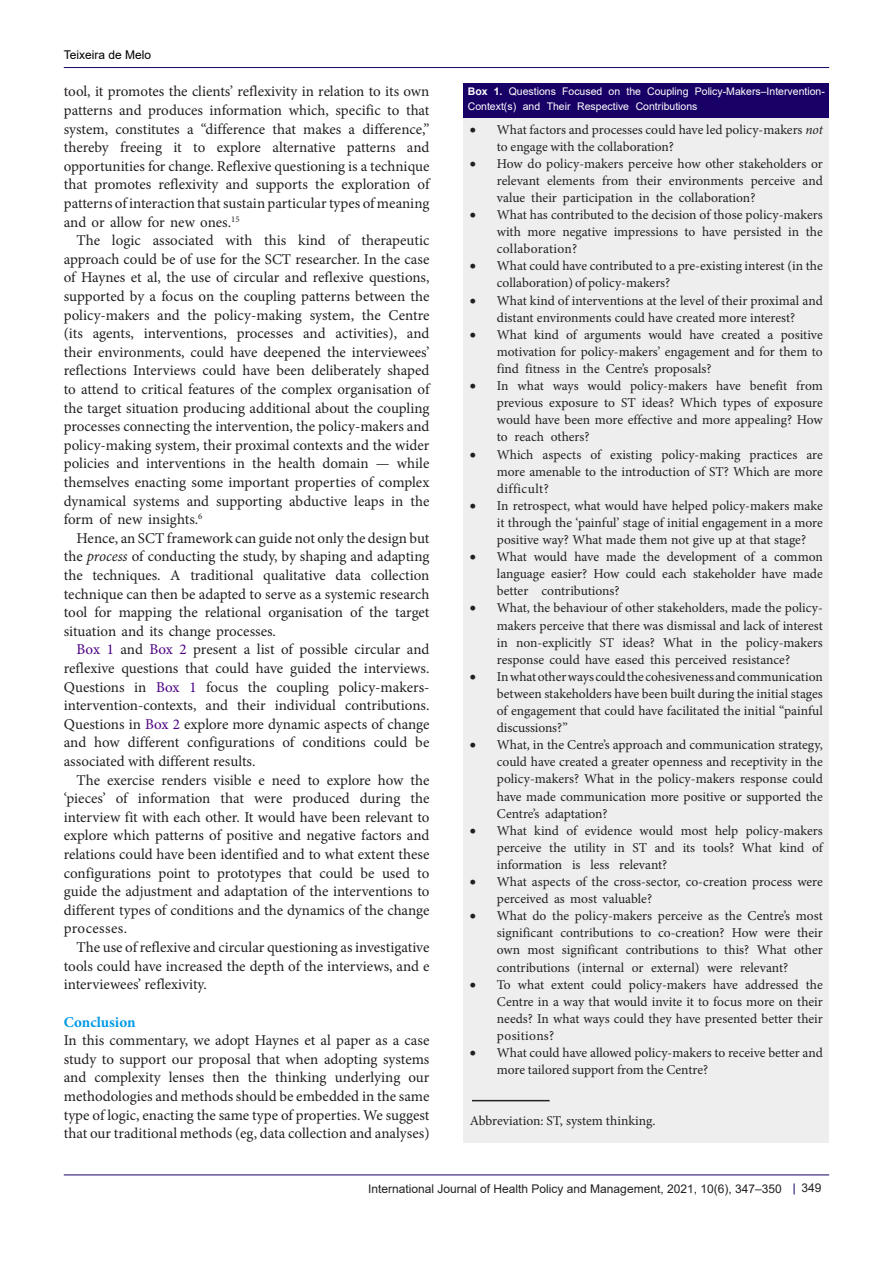
<style>
.page{position:relative;width:893px;height:1263px;background:#fff}
.page>*{position:absolute;margin:0;border:0;box-sizing:border-box;transform-origin:0 0}
.t1{font:15px/18.6px "Minion Pro";color:#231f20;text-align:justify}
.t2{font:700 15px "Minion Pro";color:#0099e5}
.t3{font:13.5px/17.1px "Minion Pro";letter-spacing:-.005em;color:#231f20;text-align:justify}
.t4{font:12px "Arial";color:#231f20}
.t5{font:12px "Arial";color:#000001}
.t6{font:10.5px/15px "Arial";color:#fff}
.s1{font-style:italic}
.s2{color:#4b0082}
.s3{font-weight:700}
</style>
<div class="page">
<hr style="left:64px;top:67px;width:765px;height:1px;background:#190066">
<hr style="left:64px;top:1175px;width:765px;height:1px;background:#190066">
<div style="left:463px;top:117px;width:366px;height:1026px;background:#eee"></div>
<div style="left:463px;top:83px;width:366px;height:34px;background:#190066"></div>
<hr style="left:472px;top:1100px;width:78px;height:1px;background:#231f20">
<p class="t5" style="left:64px;top:46px;width:89px">Teixeira de Melo</p>
<p class="t1" style="left:64px;top:82px;width:367px">tool, it promotes the clients’ reflexivity in relation to its own patterns and produces information which, specific to that system, constitutes a “difference that makes a difference,” thereby freeing it to explore alternative patterns and opportunities for change. Reflexive questioning is a technique that promotes reflexivity and supports the exploration of patterns of interaction that sustain particular types of meaning and or allow for new ones.<sup>15</sup></p>
<p class="t1" style="left:64px;top:231px;width:367px;text-indent:13px">The logic associated with this kind of therapeutic approach could be of use for the SCT researcher. In the case of Haynes et al, the use of circular and reflexive questions, supported by a focus on the coupling patterns between the policy-makers and the policy-making system, the Centre (its agents, interventions, processes and activities), and their environments, could have deepened the interviewees’ reflections Interviews could have been deliberately shaped to attend to critical features of the complex organisation of the target situation producing additional about the coupling processes connecting the intervention, the policy-makers and policy-making system, their proximal contexts and the wider policies and interventions in the health domain — while themselves enacting some important properties of complex dynamical systems and supporting abductive leaps in the form of new insights.<sup>6</sup></p>
<p class="t1" style="left:64px;top:529px;width:367px;text-indent:13px">Hence, an SCT framework can guide not only the design but the <span class="s1">process</span> of conducting the study, by shaping and adapting the techniques. A traditional qualitative data collection technique can then be adapted to serve as a systemic research tool for mapping the relational organisation of the target situation and its change processes.</p>
<p class="t1" style="left:64px;top:640px;width:367px;text-indent:13px"><span class="s2">Box 1</span> and <span class="s2">Box 2</span> present a list of possible circular and reflexive questions that could have guided the interviews.<br>Questions in <span class="s2">Box 1</span> focus the coupling policy-makers&shy;intervention-contexts, and their individual contributions.<br>Questions in <span class="s2">Box 2</span> explore more dynamic aspects of change and how different configurations of conditions could be associated with different results.</p>
<p class="t1" style="left:64px;top:771px;width:367px;text-indent:13px">The exercise renders visible e need to explore how the ‘pieces’ of information that were produced during the interview fit with each other. It would have been relevant to explore which patterns of positive and negative factors and relations could have been identified and to what extent these configurations point to prototypes that could be used to guide the adjustment and adaptation of the interventions to different types of conditions and the dynamics of the change processes.</p>
<p class="t1" style="left:64px;top:938px;width:367px;text-indent:13px">The use of reflexive and circular questioning as investigative tools could have increased the depth of the interviews, and e interviewees’ reflexivity.</p>
<p class="t2" style="left:64px;top:1011px;width:73px">Conclusion</p>
<p class="t1" style="left:64px;top:1031px;width:367px">In this commentary, we adopt Haynes et al paper as a case study to support our proposal that when adopting systems and complexity lenses then the thinking underlying our methodologies and methods should be embedded in the same type of logic, enacting the same type of properties. We suggest that our traditional methods (eg, data collection and analyses)</p>
<p class="t6" style="left:468px;top:84px;width:359px"><span class="s3">Box 1.</span> Questions Focused on the Coupling Policy-Makers–Intervention-<br>Context(s) and Their Respective Contributions</p>
<p class="t3" style="left:497px;top:121px;width:327px;text-indent:-27px">• What factors and processes could have led policy-makers <span class="s1">not </span>to engage with the collaboration?</p>
<p class="t3" style="left:497px;top:155px;width:327px;text-indent:-27px">• How do policy-makers perceive how other stakeholders or relevant elements from their environments perceive and value their participation in the collaboration?</p>
<p class="t3" style="left:497px;top:206px;width:327px;text-indent:-27px">• What has contributed to the decision of those policy-makers with more negative impressions to have persisted in the collaboration?</p>
<p class="t3" style="left:497px;top:258px;width:327px;text-indent:-27px">• What could have contributed to a pre-existing interest (in the collaboration) of policy-makers?</p>
<p class="t3" style="left:470px;top:292px;width:354px;text-align:center">• What kind of interventions at the level of their proximal and distant environments could have created more interest?</p>
<p class="t3" style="left:497px;top:326px;width:327px;text-indent:-27px">• What kind of arguments would have created a positive motivation for policy-makers’ engagement and for them to find fitness in the Centre’s proposals?</p>
<p class="t3" style="left:497px;top:377px;width:327px;text-indent:-27px">• In what ways would policy-makers have benefit from previous exposure to ST ideas? Which types of exposure would have been more effective and more appealing? How to reach others?</p>
<p class="t3" style="left:497px;top:446px;width:327px;text-indent:-27px">• Which aspects of existing policy-making practices are more amenable to the introduction of ST? Which are more difficult?</p>
<p class="t3" style="left:497px;top:497px;width:327px;text-indent:-27px">• In retrospect, what would have helped policy-makers make it through the ‘painful’ stage of initial engagement in a more positive way? What made them not give up at that stage?</p>
<p class="t3" style="left:497px;top:548px;width:327px;text-indent:-27px">• What would have made the development of a common language easier? How could each stakeholder have made better contributions?</p>
<p class="t3" style="left:497px;top:600px;width:327px;text-indent:-27px">• What, the behaviour of other stakeholders, made the policy&shy;makers perceive that there was dismissal and lack of interest in non-explicitly ST ideas? What in the policy-makers response could have eased this perceived resistance?</p>
<p class="t3" style="left:497px;top:668px;width:327px;text-indent:-27px">• In what other ways could the cohesiveness and communication between stakeholders have been built during the initial stages of engagement that could have facilitated the initial “painful discussions?”</p>
<p class="t3" style="left:497px;top:736px;width:327px;text-indent:-27px">• What, in the Centre’s approach and communication strategy, could have created a greater openness and receptivity in the policy-makers? What in the policy-makers response could have made communication more positive or supported the Centre’s adaptation?</p>
<p class="t3" style="left:497px;top:822px;width:327px;text-indent:-27px">• What kind of evidence would most help policy-makers perceive the utility in ST and its tools? What kind of information is less relevant?</p>
<p class="t3" style="left:497px;top:873px;width:327px;text-indent:-27px">• What aspects of the cross-sector, co-creation process were perceived as most valuable?</p>
<p class="t3" style="left:497px;top:907px;width:327px;text-indent:-27px">• What do the policy-makers perceive as the Centre’s most significant contributions to co-creation? How were their own most significant contributions to this? What other contributions (internal or external) were relevant?</p>
<p class="t3" style="left:497px;top:976px;width:327px;text-indent:-27px">• To what extent could policy-makers have addressed the Centre in a way that would invite it to focus more on their needs? In what ways could they have presented better their positions?</p>
<p class="t3" style="left:497px;top:1044px;width:327px;text-indent:-27px">• What could have allowed policy-makers to receive better and more tailored support from the Centre?</p>
<p class="t3" style="left:470px;top:1113px;width:187px">Abbreviation: ST, system thinking.</p>
<p class="t4" style="left:368px;top:1180px;width:415px">International Journal of Health Policy and Management, 2021, 10(6), 347–350</p>
<p class="t4" style="left:801px;top:1180px;width:22px">349</p>
</div>
